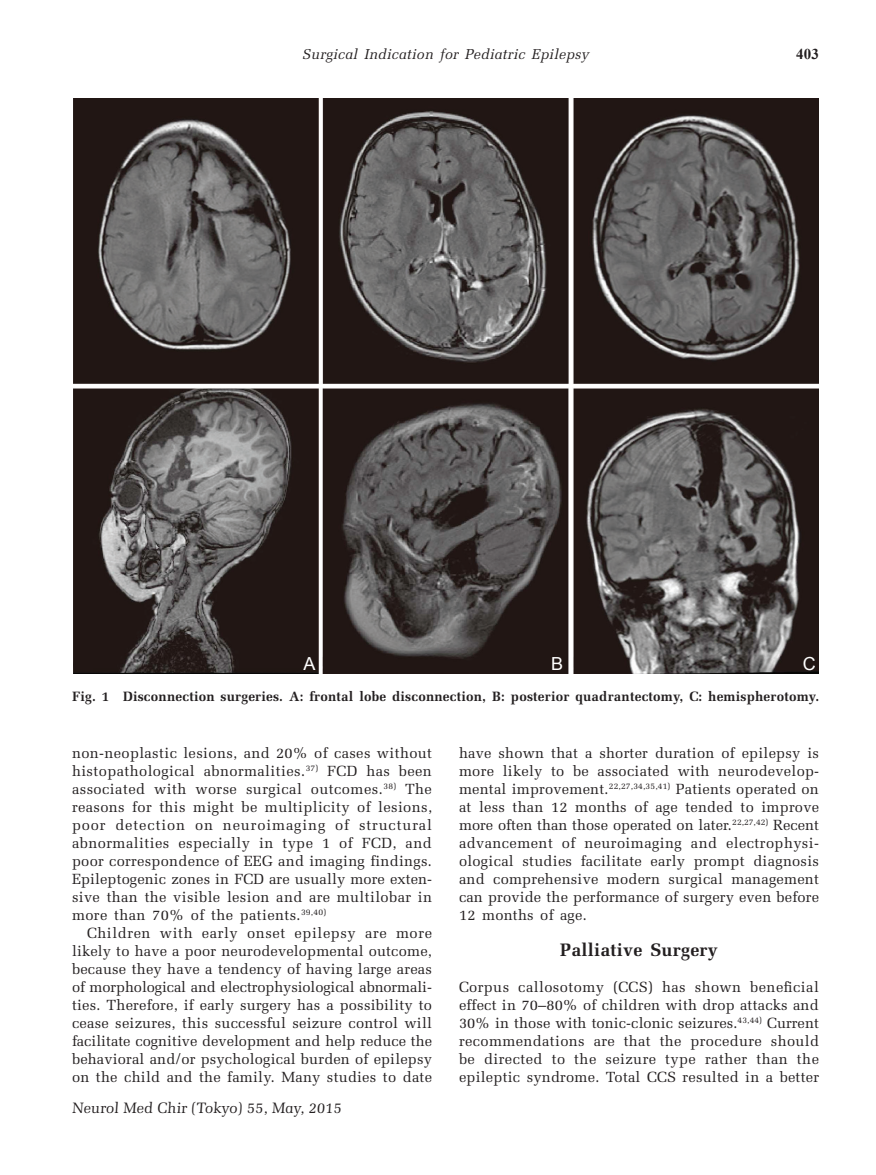
<style>
.page{position:relative;width:876px;height:1175px;background:#fff}
.page>*{position:absolute;margin:0;border:0;box-sizing:border-box;transform-origin:0 0}
.t1{font:700 18px "Melior LT Std";letter-spacing:.015em;color:#231f20}
.t2{font:18px "Arial";color:#fff}
.t3{font:italic 15px "Melior LT Std";color:#231f20}
.t4{font:700 15px "Times New Roman";color:#231f20}
.Tx{font:14.7px/18px "Melior LT Std";letter-spacing:.015em;color:#231f20;text-align:justify}
.Txf{font:14.7px/18px "Melior LT Std";letter-spacing:.015em;color:#231f20;text-align:justify}
.t5{font:italic 14.25px "Melior LT Std";letter-spacing:.015em;color:#231f20}
.Fig_Caption{font:700 13.5px "Melior LT Std";letter-spacing:.015em;color:#231f20}
</style>
<div class="page">
<img style="left:74px;top:99px;width:744px;height:574px">
<p class="t5" style="left:302px;top:46px;width:288px">Surgical Indication for Pediatric Epilepsy</p>
<p class="t4" style="left:796px;top:43px;width:24px">403</p>
<p class="t2" style="left:303px;top:652px;width:14px">A</p>
<p class="t2" style="left:551px;top:652px;width:14px">B</p>
<p class="t2" style="left:803px;top:652px;width:14px">C</p>
<p class="Fig_Caption" style="left:72px;top:688px;width:749px">Fig. 1 Disconnection surgeries. A: frontal lobe disconnection, B: posterior quadrantectomy, C: hemispherotomy.</p>
<p class="Tx" style="left:72px;top:744px;width:362px">non-neoplastic lesions, and 20% of cases without histopathological abnormalities.<sup>37)</sup> FCD has been associated with worse surgical outcomes.<sup>38)</sup> The reasons for this might be multiplicity of lesions, poor detection on neuroimaging of structural abnormalities especially in type 1 of FCD, and poor correspondence of EEG and imaging findings.<br>Epileptogenic zones in FCD are usually more exten&shy;sive than the visible lesion and are multilobar in more than 70% of the patients.<sup>39,40)</sup></p>
<p class="Tx" style="left:72px;top:924px;width:362px;text-indent:15px">Children with early onset epilepsy are more likely to have a poor neurodevelopmental outcome, because they have a tendency of having large areas of morphological and electrophysiological abnormali&shy;ties. Therefore, if early surgery has a possibility to cease seizures, this successful seizure control will facilitate cognitive development and help reduce the behavioral and/or psychological burden of epilepsy on the child and the family. Many studies to date</p>
<p class="t3" style="left:72px;top:1099px;width:274px">Neurol Med Chir (Tokyo) 55, May, 2015</p>
<p class="Tx" style="left:459px;top:744px;width:362px">have shown that a shorter duration of epilepsy is more likely to be associated with neurodevelop&shy;mental improvement.<sup>22,27,34,35,41)</sup> Patients operated on at less than 12 months of age tended to improve more often than those operated on later.<sup>22,27,42)</sup> Recent advancement of neuroimaging and electrophysi&shy;ological studies facilitate early prompt diagnosis and comprehensive modern surgical management can provide the performance of surgery even before 12 months of age.</p>
<h1 class="t1" style="left:560px;top:939px;width:159px">Palliative Surgery</h1>
<p class="Txf" style="left:459px;top:978px;width:362px">Corpus callosotomy (CCS) has shown beneficial effect in 70–80% of children with drop attacks and 30% in those with tonic-clonic seizures.<sup>43,44)</sup> Current recommendations are that the procedure should be directed to the seizure type rather than the epileptic syndrome. Total CCS resulted in a better</p>
</div>
